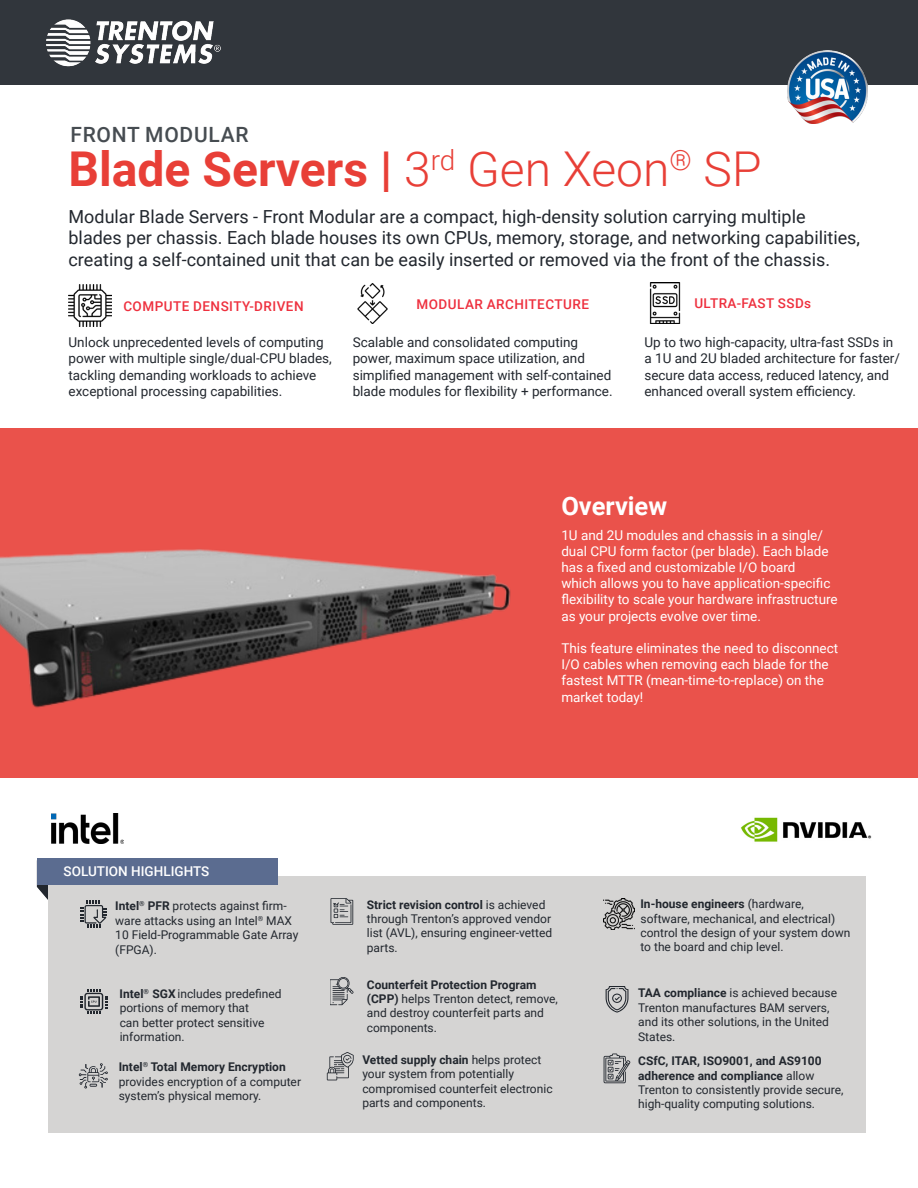
<style>
.page{position:relative;width:918px;height:1188px;background:#fff}
.page>*{position:absolute;margin:0;border:0;box-sizing:border-box;transform-origin:0 0}
.t1{font:700 48px "Roboto";color:#e83f37}
.t2{font:700 25.5px "Roboto";color:#fff}
.t3{font:500 21px "Roboto";letter-spacing:.035em;color:#464c51}
.t4{font:18px/21.6px "Roboto";color:#22272e}
.t5{font:13.5px/16.2px "Roboto";color:#22272e}
.t6{font:13.5px/16.2px "Roboto";color:#fff}
.t7{font:500 13.5px "Roboto";letter-spacing:.035em;color:#ee303e}
.t8{font:500 13.5px "Roboto";color:#fff}
.t9{font:12px/14.4px "Roboto";color:#22272e}
.s1{font-weight:300}
.s2{font-weight:700}
</style>
<div class="page">
<div style="left:0;top:0;width:918px;height:84px;background:#31363c"></div>
<div style="left:0;top:428px;width:918px;height:349px;background:#ea524b"></div>
<img style="left:69px;top:284px;width:42px;height:43px">
<img style="left:357px;top:284px;width:31px;height:40px">
<img style="left:649px;top:282px;width:32px;height:42px">
<img style="left:787px;top:50px;width:81px;height:73px">
<svg style="left:37px;top:885px;width:11px;height:15px"></svg>
<div style="left:48px;top:876px;width:817px;height:257px;background:#d5d4d3"></div>
<div style="left:37px;top:858px;width:241px;height:27px;background:#5b6c90"></div>
<svg style="left:81px;top:901px;width:26px;height:26px"></svg>
<svg style="left:80px;top:989px;width:28px;height:25px"></svg>
<svg style="left:330px;top:977px;width:24px;height:28px"></svg>
<svg style="left:331px;top:898px;width:22px;height:27px"></svg>
<svg style="left:327px;top:1052px;width:27px;height:28px"></svg>
<svg style="left:606px;top:986px;width:23px;height:27px"></svg>
<svg style="left:604px;top:1054px;width:26px;height:29px"></svg>
<svg style="left:79px;top:1063px;width:29px;height:26px"></svg>
<img style="left:51px;top:814px;width:73px;height:30px">
<img style="left:741px;top:817px;width:131px;height:25px">
<img style="left:47px;top:19px;width:174px;height:48px">
<img style="left:604px;top:898px;width:31px;height:32px">
<img style="left:0;top:549px;width:511px;height:159px">
<h3 class="t3" style="left:70px;top:120px;width:180px">FRONT MODULAR</h3>
<h1 class="t1" style="left:69px;top:135px;width:695px">Blade Servers | <span class="s1">3</span><sup>rd</sup> <span class="s1">Gen Xeon</span><sup>®</sup> <span class="s1">SP</span></h1>
<p class="t4" style="left:69px;top:205px;width:793px">Modular Blade Servers - Front Modular are a compact, high-density solution carrying multiple blades per chassis. Each blade houses its own CPUs, memory, storage, and networking capabilities, creating a self-contained unit that can be easily inserted or removed via the front of the chassis.</p>
<p class="t7" style="left:123px;top:297px;width:182px">COMPUTE DENSITY-DRIVEN</p>
<p class="t7" style="left:417px;top:294px;width:174px">MODULAR ARCHITECTURE</p>
<p class="t7" style="left:694px;top:294px;width:118px">ULTRA-FAST SSDs</p>
<p class="t5" style="left:69px;top:334px;width:265px">Unlock unprecedented levels of computing power with multiple single/dual-CPU blades, tackling demanding workloads to achieve exceptional processing capabilities.</p>
<p class="t5" style="left:353px;top:334px;width:261px">Scalable and consolidated computing power, maximum space utilization, and simplified management with self-contained blade modules for flexibility + performance.</p>
<p class="t5" style="left:644px;top:334px;width:257px">Up to two high-capacity, ultra-fast SSDs in a 1U and 2U bladed architecture for faster/ secure data access, reduced latency, and enhanced overall system efficiency.</p>
<h2 class="t2" style="left:561px;top:488px;width:107px">Overview</h2>
<p class="t6" style="left:561px;top:526px;width:278px">1U and 2U modules and chassis in a single/ dual CPU form factor (per blade). Each blade has a fixed and customizable I/O board<br>which allows you to have application-specific flexibility to scale your hardware infrastructure as your projects evolve over time.</p>
<p class="t6" style="left:561px;top:640px;width:278px">This feature eliminates the need to disconnect I/O cables when removing each blade for the fastest MTTR (mean-time-to-replace) on the market today!</p>
<p class="t8" style="left:64px;top:862px;width:147px">SOLUTION HIGHLIGHTS</p>
<p class="t9" style="left:115px;top:898px;width:185px"><span class="s2">Intel</span><sup>®</sup> <span class="s2">PFR</span> protects against firm&shy;ware attacks using an Intel<sup>®</sup> MAX<br>10 Field-Programmable Gate Array (FPGA).</p>
<p class="t9" style="left:120px;top:986px;width:163px"><span class="s2">Intel</span><sup>®</sup> <span class="s2">SGX</span>includes predefined portions of memory that<br>can better protect sensitive information.</p>
<p class="t9" style="left:119px;top:1059px;width:184px"><span class="s2">Intel</span><sup>®</sup> <span class="s2">Total Memory Encryption </span>provides encryption of a computer system’s physical memory.</p>
<p class="t9" style="left:367px;top:897px;width:187px"><span class="s2">Strict revision control</span> is achieved through Trenton’s approved vendor list (AVL), ensuring engineer-vetted parts.</p>
<p class="t9" style="left:367px;top:977px;width:193px"><span class="s2">Counterfeit Protection Program (CPP)</span> helps Trenton detect, remove, and destroy counterfeit parts and components.</p>
<p class="t9" style="left:362px;top:1052px;width:192px"><span class="s2">Vetted supply chain</span> helps protect your system from potentially compromised counterfeit electronic parts and components.</p>
<p class="t9" style="left:640px;top:896px;width:211px"><span class="s2">In-house engineers</span> (hardware, software, mechanical, and electrical) control the design of your system down to the board and chip level.</p>
<p class="t9" style="left:638px;top:986px;width:200px"><span class="s2">TAA compliance</span> is achieved because<br>Trenton manufactures BAM servers, and its other solutions, in the United<br>States.</p>
<p class="t9" style="left:638px;top:1053px;width:207px"><span class="s2">CSfC, ITAR, ISO9001, and AS9100 adherence and compliance</span> allow Trenton to consistently provide secure, high-quality computing solutions.</p>
</div>
